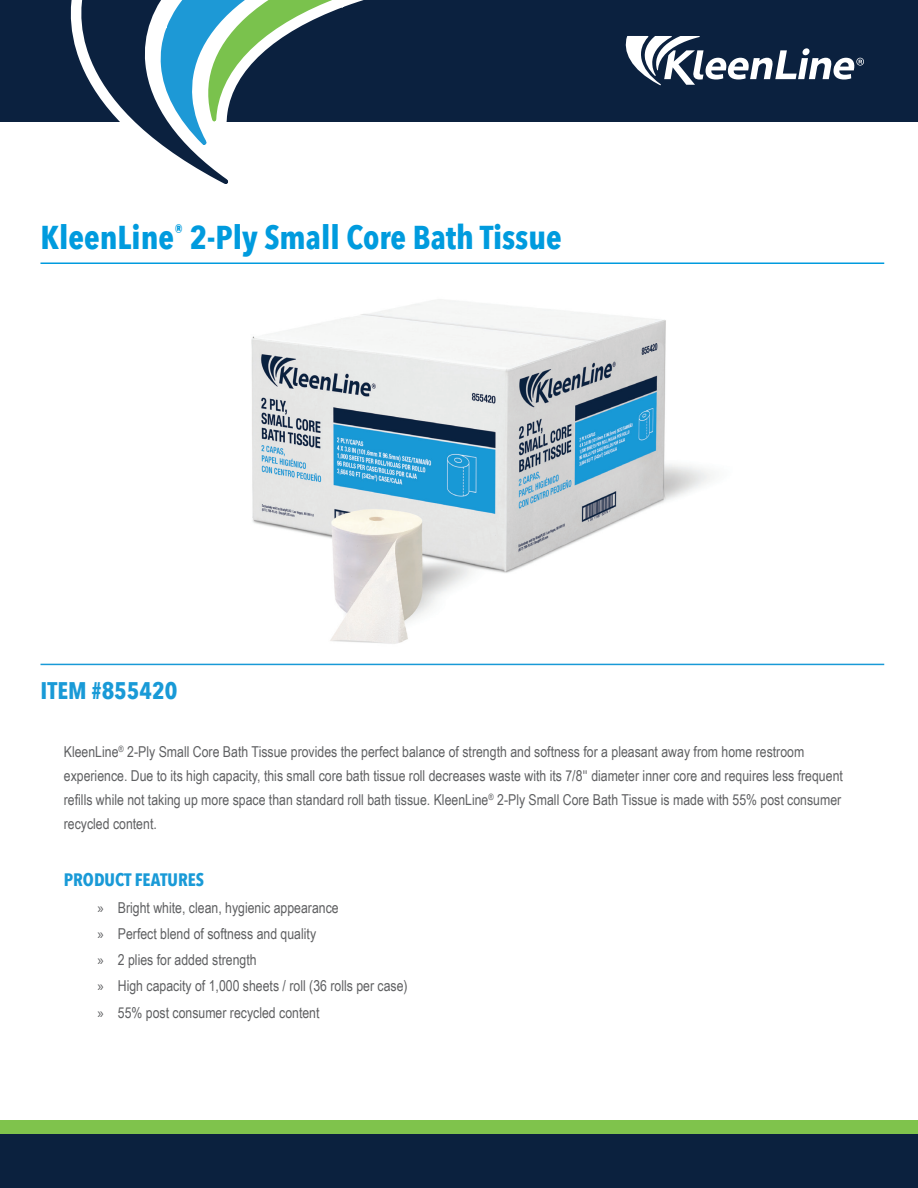
<style>
.page{position:relative;width:918px;height:1188px;background:#fff}
.page>*{position:absolute;margin:0;border:0;box-sizing:border-box;transform-origin:0 0}
.product_name{font:700 33px "Avenir Next Condensed";color:#009bde}
.item_number{font:700 24px "Avenir Next Condensed";color:#199ad7}
.subheader{font:700 18px "Avenir Next Condensed";color:#199ad7}
.t1{font:15px/24px "Arial Narrow";color:#5f6062}
.s1{font-family:"Helvetica Neue LT Std";font-weight:300;font-stretch:condensed}
.s2{font-family:"Myriad Pro"}
</style>
<div class="page">
<img style="left:251px;top:299px;width:461px;height:345px">
<hr style="left:40px;top:664px;width:844px;height:1px;background:#199ad7">
<hr style="left:40px;top:262px;width:844px;height:2px;background:#009bde">
<div style="left:0;top:1120px;width:918px;height:68px;background:#7fc34c"></div>
<div style="left:0;top:1134px;width:918px;height:54px;background:#0b213e"></div>
<div style="left:0;top:0;width:918px;height:122px;background:#0b213f"></div>
<svg style="left:625px;top:36px;width:239px;height:50px"></svg>
<svg style="left:70px;top:0;width:294px;height:184px"></svg>
<p class="product_name" style="left:40px;top:217px;width:523px">KleenLine<sup>®</sup> 2-Ply Small Core Bath Tissue</p>
<p class="item_number" style="left:40px;top:676px;width:138px">ITEM #855420</p>
<p class="t1" style="left:64px;top:739px;width:781px">KleenLine<sup>®</sup> 2-Ply Small Core Bath Tissue provides the perfect balance of strength and softness for a pleasant away from home restroom experience. Due to its high capacity, this small core bath tissue roll decreases waste with its 7/8<span class="s1">"</span> diameter inner core and requires less frequent refills while not taking up more space than standard roll bath tissue. KleenLine<sup>®</sup> 2-Ply Small Core Bath Tissue is made with 55% post consumer recycled content.</p>
<p class="subheader" style="left:64px;top:869px;width:142px">PRODUCT FEATURES</p>
<p class="t1" style="left:98px;top:895px;width:243px"><span class="s2">»</span> Bright white, clean, hygienic appearance</p>
<p class="t1" style="left:98px;top:921px;width:220px"><span class="s2">»</span> Perfect blend of softness and quality</p>
<p class="t1" style="left:98px;top:947px;width:161px"><span class="s2">»</span> 2 plies for added strength</p>
<p class="t1" style="left:98px;top:973px;width:312px"><span class="s2">»</span> High capacity of 1,000 sheets / roll (36 rolls per case)</p>
<p class="t1" style="left:98px;top:1000px;width:223px"><span class="s2">»</span> 55% post consumer recycled content</p>
</div>
